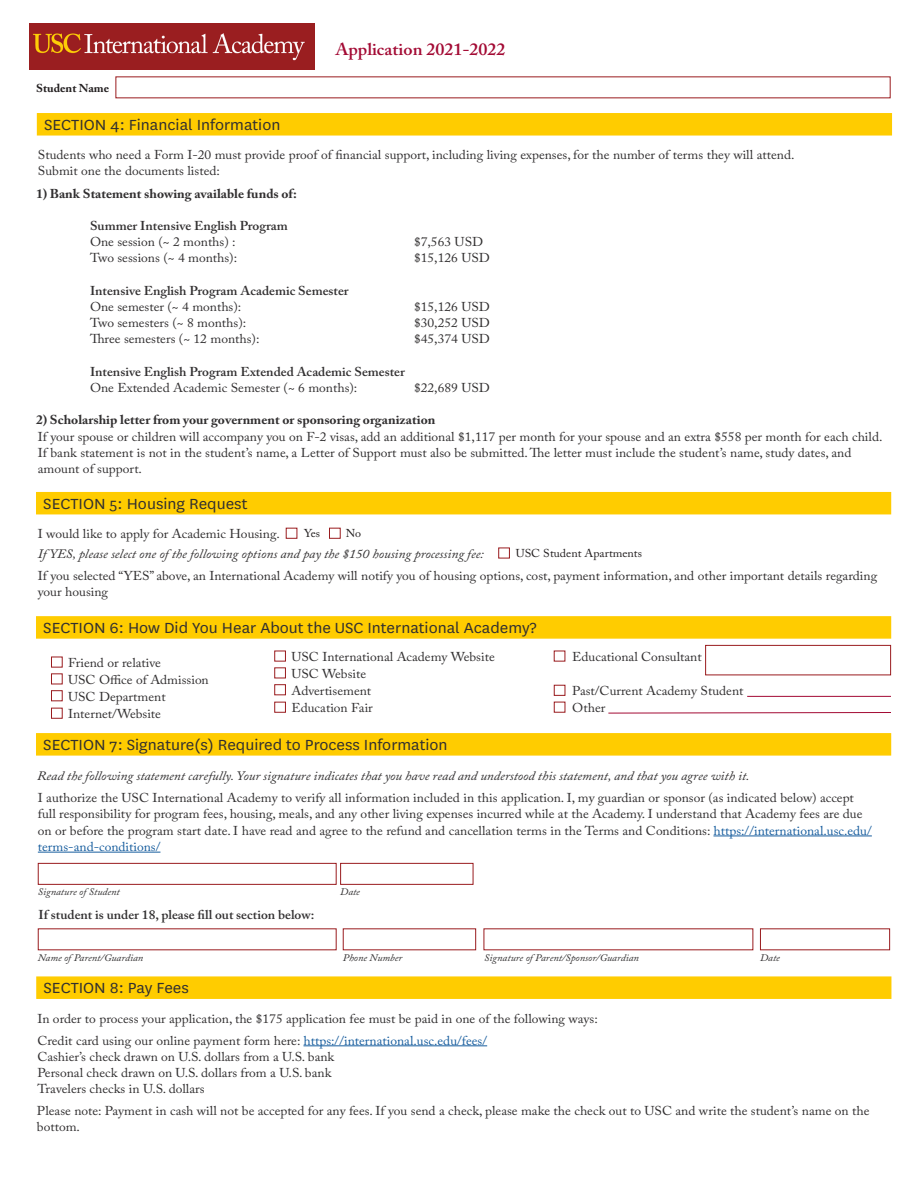
<style>
.page{position:relative;width:918px;height:1188px;background:#fff}
.page>*{position:absolute;margin:0;border:0;box-sizing:border-box;transform-origin:0 0}
.t1{font:17.1px "National";color:#312f30;scale:1.05 1}
.t2{font:600 17.1px "Adobe Caslon Pro";color:#a30a34;scale:1.05 1}
.t3{font:12.9px/16.2px "Adobe Caslon Pro";color:#312f30;scale:1.05 1}
.t4{font:italic 12.9px "Adobe Caslon Pro";color:#312f30;scale:1.05 1}
.t5{font:600 12.9px "Adobe Caslon Pro";color:#312f30;scale:1.05 1}
.t6{font:700 12.9px "Adobe Caslon Pro";color:#312f30;scale:1.05 1}
.t7{font:11.4px "Adobe Caslon Pro";color:#231f20;scale:1.05 1}
.t8{font:700 11.4px "Adobe Caslon Pro";color:#231f20;scale:1.05 1}
.t9{font:italic 10.05px "Adobe Caslon Pro";color:#312f30;scale:1.05 1}
.s1{color:#175d9e}
</style>
<div class="page">
<div style="left:36px;top:616px;width:855px;height:23px;background:#fc0;border:2px solid #fc0"></div>
<div style="left:36px;top:733px;width:855px;height:23px;background:#fc0;border:2px solid #fc0"></div>
<hr style="left:713px;top:836px;width:159px;height:1px;background:#175d9e">
<hr style="left:38px;top:852px;width:122px;height:1px;background:#175d9e">
<div style="left:38px;top:863px;width:299px;height:22px;border:1px solid #991b1e"></div>
<div style="left:340px;top:863px;width:133px;height:22px;border:1px solid #991b1e"></div>
<div style="left:36px;top:976px;width:855px;height:23px;background:#fc0;border:2px solid #fc0"></div>
<div style="left:37px;top:113px;width:855px;height:23px;background:#fc0;border:2px solid #fc0"></div>
<div style="left:705px;top:645px;width:186px;height:30px;border:1px solid #991b1e"></div>
<img style="left:29px;top:24px;width:286px;height:46px">
<div style="left:51px;top:657px;width:12px;height:11px;border:1px solid #991b1e"></div>
<div style="left:51px;top:673px;width:12px;height:11px;border:1px solid #991b1e"></div>
<div style="left:51px;top:690px;width:12px;height:11px;border:1px solid #991b1e"></div>
<div style="left:51px;top:708px;width:12px;height:11px;border:1px solid #991b1e"></div>
<div style="left:274px;top:651px;width:12px;height:11px;border:1px solid #991b1e"></div>
<div style="left:274px;top:667px;width:12px;height:11px;border:1px solid #991b1e"></div>
<div style="left:274px;top:684px;width:12px;height:11px;border:1px solid #991b1e"></div>
<div style="left:274px;top:702px;width:12px;height:11px;border:1px solid #991b1e"></div>
<div style="left:554px;top:685px;width:11px;height:11px;border:1px solid #991b1e"></div>
<div style="left:554px;top:702px;width:11px;height:11px;border:1px solid #991b1e"></div>
<svg style="left:608px;top:712px;width:283px;height:2px"></svg>
<hr style="left:747px;top:696px;width:144px;height:1px;background:#a30a34">
<div style="left:36px;top:492px;width:855px;height:22px;background:#fc0"></div>
<div style="left:286px;top:528px;width:11px;height:11px;border:1px solid #991b1e"></div>
<div style="left:329px;top:528px;width:12px;height:11px;border:1px solid #991b1e"></div>
<div style="left:498px;top:548px;width:12px;height:10px;border:1px solid #991b1e"></div>
<hr style="left:304px;top:1046px;width:183px;height:1px;background:#175d9e">
<p class="t8" style="left:36px;top:81px;width:71px">Student Name</p>
<p class="t1" style="left:44px;top:113px;width:227px">SECTION 4: Financial Information</p>
<p class="t2" style="left:335px;top:39px;width:164px">Application 2021-2022</p>
<p class="t3" style="left:38px;top:146px;width:722px">Students who need a Form I-20 must provide proof of financial support, including living expenses, for the number of terms they will attend.</p>
<p class="t3" style="left:38px;top:162px;width:175px">Submit one the documents listed:</p>
<p class="t6" style="left:36px;top:186px;width:250px">1) Bank Statement showing available funds of:</p>
<p class="t5" style="left:90px;top:218px;width:190px">Summer Intensive English Program</p>
<p class="t3" style="left:90px;top:234px;width:140px">One session (~ 2 months) :</p>
<p class="t3" style="left:414px;top:234px;width:67px">$7,563 USD</p>
<p class="t3" style="left:90px;top:250px;width:142px">Two sessions (~ 4 months):</p>
<p class="t3" style="left:414px;top:250px;width:74px">$15,126 USD</p>
<p class="t5" style="left:90px;top:283px;width:248px">Intensive English Program Academic Semester</p>
<p class="t3" style="left:90px;top:298px;width:146px">One semester (~ 4 months):</p>
<p class="t3" style="left:414px;top:298px;width:74px">$15,126 USD</p>
<p class="t3" style="left:90px;top:315px;width:150px">Two semesters (~ 8 months):</p>
<p class="t3" style="left:414px;top:315px;width:74px">$30,252 USD</p>
<p class="t3" style="left:90px;top:331px;width:163px">Three semesters (~ 12 months):</p>
<p class="t3" style="left:414px;top:331px;width:74px">$45,374 USD</p>
<p class="t5" style="left:90px;top:364px;width:302px">Intensive English Program Extended Academic Semester</p>
<p class="t3" style="left:90px;top:379px;width:256px">One Extended Academic Semester (~ 6 months):</p>
<p class="t3" style="left:414px;top:379px;width:74px">$22,689 USD</p>
<p class="t6" style="left:36px;top:412px;width:382px">2) Scholarship letter from your government or sponsoring organization</p>
<p class="t3" style="left:38px;top:428px;width:806px">If your spouse or children will accompany you on F-2 visas, add an additional $1,117 per month for your spouse and an extra $558 per month for each child.<br>If bank statement is not in the student’s name, a Letter of Support must also be submitted. The letter must include the student’s name, study dates, and amount of support.</p>
<p class="t1" style="left:43px;top:492px;width:196px">SECTION 5: Housing Request</p>
<p class="t3" style="left:38px;top:525px;width:232px">I would like to apply for Academic Housing.</p>
<p class="t7" style="left:304px;top:527px;width:17px">Yes</p>
<p class="t7" style="left:346px;top:527px;width:16px">No</p>
<p class="t4" style="left:38px;top:546px;width:426px">If YES, please select one of the following options and pay the $150 housing processing fee:</p>
<p class="t7" style="left:516px;top:547px;width:122px">USC Student Apartments</p>
<p class="t3" style="left:38px;top:567px;width:801px">If you selected “YES” above, an International Academy will notify you of housing options, cost, payment information, and other important details regarding your housing</p>
<p class="t1" style="left:43px;top:617px;width:471px">SECTION 6: How Did You Hear About the USC International Academy?</p>
<p class="t3" style="left:68px;top:654px;width:90px">Friend or relative</p>
<p class="t3" style="left:68px;top:671px;width:136px">USC Office of Admission</p>
<p class="t3" style="left:68px;top:688px;width:94px">USC Department</p>
<p class="t3" style="left:68px;top:705px;width:90px">Internet/Website</p>
<p class="t3" style="left:291px;top:648px;width:195px">USC International Academy Website</p>
<p class="t3" style="left:291px;top:665px;width:73px">USC Website</p>
<p class="t3" style="left:291px;top:682px;width:78px">Advertisement</p>
<p class="t3" style="left:291px;top:699px;width:79px">Education Fair</p>
<p class="t3" style="left:572px;top:649px;width:125px">Educational Consultant</p>
<p class="t3" style="left:572px;top:682px;width:165px">Past/Current Academy Student</p>
<p class="t3" style="left:572px;top:699px;width:33px">Other</p>
<p class="t1" style="left:43px;top:733px;width:387px">SECTION 7: Signature(s) Required to Process Information</p>
<p class="t4" style="left:37px;top:768px;width:680px">Read the following statement carefully. Your signature indicates that you have read and understood this statement, and that you agree with it.</p>
<p class="t3" style="left:38px;top:790px;width:796px">I authorize the USC International Academy to verify all information included in this application. I, my guardian or sponsor (as indicated below) accept full responsibility for program fees, housing, meals, and any other living expenses incurred while at the Academy. I understand that Academy fees are due on or before the program start date. I have read and agree to the refund and cancellation terms in the Terms and Conditions: <span class="s1">https://international.usc.edu/ terms-and-conditions/</span></p>
<p class="t9" style="left:38px;top:886px;width:80px">Signature of Student</p>
<p class="t9" style="left:340px;top:886px;width:20px">Date</p>
<p class="t5" style="left:39px;top:907px;width:264px">If student is under 18, please fill out section below:</p>
<p class="t9" style="left:38px;top:952px;width:102px">Name of Parent/Guardian</p>
<p class="t9" style="left:343px;top:952px;width:58px">Phone Number</p>
<p class="t1" style="left:44px;top:977px;width:140px">SECTION 8: Pay Fees</p>
<p class="t9" style="left:484px;top:952px;width:149px">Signature of Parent/Sponsor/Guardian</p>
<p class="t9" style="left:760px;top:951px;width:20px">Date</p>
<p class="t3" style="left:37px;top:1010px;width:535px">In order to process your application, the $175 application fee must be paid in one of the following ways:</p>
<p class="t3" style="left:37px;top:1032px;width:430px">Credit card using our online payment form here: <span class="s1">https://international.usc.edu/fees/</span></p>
<p class="t3" style="left:37px;top:1048px;width:284px">Cashier’s check drawn on U.S. dollars from a U.S. bank</p>
<p class="t3" style="left:37px;top:1064px;width:282px">Personal check drawn on U.S. dollars from a U.S. bank</p>
<p class="t3" style="left:37px;top:1081px;width:161px">Travelers checks in U.S. dollars</p>
<p class="t3" style="left:37px;top:1102px;width:794px">Please note: Payment in cash will not be accepted for any fees. If you send a check, please make the check out to USC and write the student’s name on the bottom.</p>
</div>
